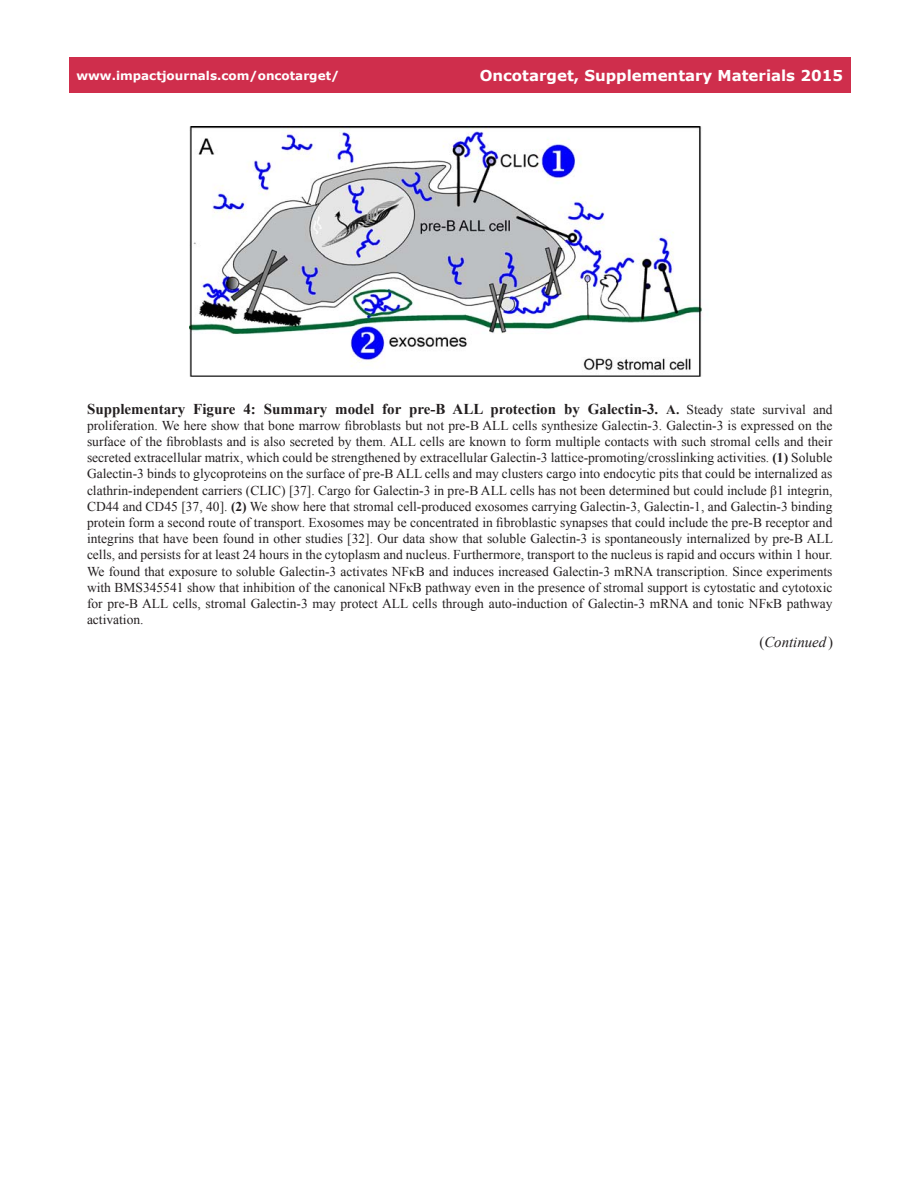
<style>
.page{position:relative;width:918px;height:1188px;background:#fff}
.page>*{position:absolute;margin:0;border:0;box-sizing:border-box;transform-origin:0 0}
.FigureText{font:700 15px "Times New Roman";color:#231f20}
.t1{font:700 15px "Verdana";color:#fff}
.TableText{font:italic 15px "Times New Roman";color:#231f20}
.FigureText-2{font:13.5px/16.2px "Times New Roman";color:#231f20;text-align:justify}
.t2{font:700 12px "Verdana";color:#fff}
.s1{font-size:13.5px}
.s2{font-weight:400;font-size:13.5px}
.s3{font-weight:700}
.s4{font-style:normal}
</style>
<div class="page">
<div style="left:69px;top:57px;width:781px;height:36px;background:#cf2e4c"></div>
<img style="left:190px;top:127px;width:513px;height:249px">
<p class="t2" style="left:76px;top:67px;width:264px">www.impactjournals.com/oncotarget/</p>
<p class="t1" style="left:480px;top:65px;width:365px">Oncotarget, Supplementary Materials 2015</p>
<p class="FigureText" style="left:87px;top:398px;width:747px">Supplementary Figure 4: Summary model for pre-B ALL protection by Galectin-3. <span class="s1">A.</span> <span class="s2">Steady state survival and</span></p>
<p class="FigureText-2" style="left:87px;top:417px;width:747px">proliferation. We here show that bone marrow fibroblasts but not pre-B ALL cells synthesize Galectin-3. Galectin-3 is expressed on the surface of the fibroblasts and is also secreted by them. ALL cells are known to form multiple contacts with such stromal cells and their secreted extracellular matrix, which could be strengthened by extracellular Galectin-3 lattice-promoting/crosslinking activities. <span class="s3">(1)</span> Soluble Galectin-3 binds to glycoproteins on the surface of pre-B ALL cells and may clusters cargo into endocytic pits that could be internalized as clathrin-independent carriers (CLIC) [37]. Cargo for Galectin-3 in pre-B ALL cells has not been determined but could include β1 integrin, CD44 and CD45 [37, 40]. <span class="s3">(2)</span> We show here that stromal cell-produced exosomes carrying Galectin-3, Galectin-1, and Galectin-3 binding protein form a second route of transport. Exosomes may be concentrated in fibroblastic synapses that could include the pre-B receptor and integrins that have been found in other studies [32]. Our data show that soluble Galectin-3 is spontaneously internalized by pre-B ALL cells, and persists for at least 24 hours in the cytoplasm and nucleus. Furthermore, transport to the nucleus is rapid and occurs within 1 hour.<br>We found that exposure to soluble Galectin-3 activates NFκB and induces increased Galectin-3 mRNA transcription. Since experiments with BMS345541 show that inhibition of the canonical NFκB pathway even in the presence of stromal support is cytostatic and cytotoxic for pre-B ALL cells, stromal Galectin-3 may protect ALL cells through auto-induction of Galectin-3 mRNA and tonic NFκB pathway activation.</p>
<p class="TableText" style="left:759px;top:632px;width:75px"><span class="s4">(</span>Continued<span class="s4">)</span></p>
</div>
